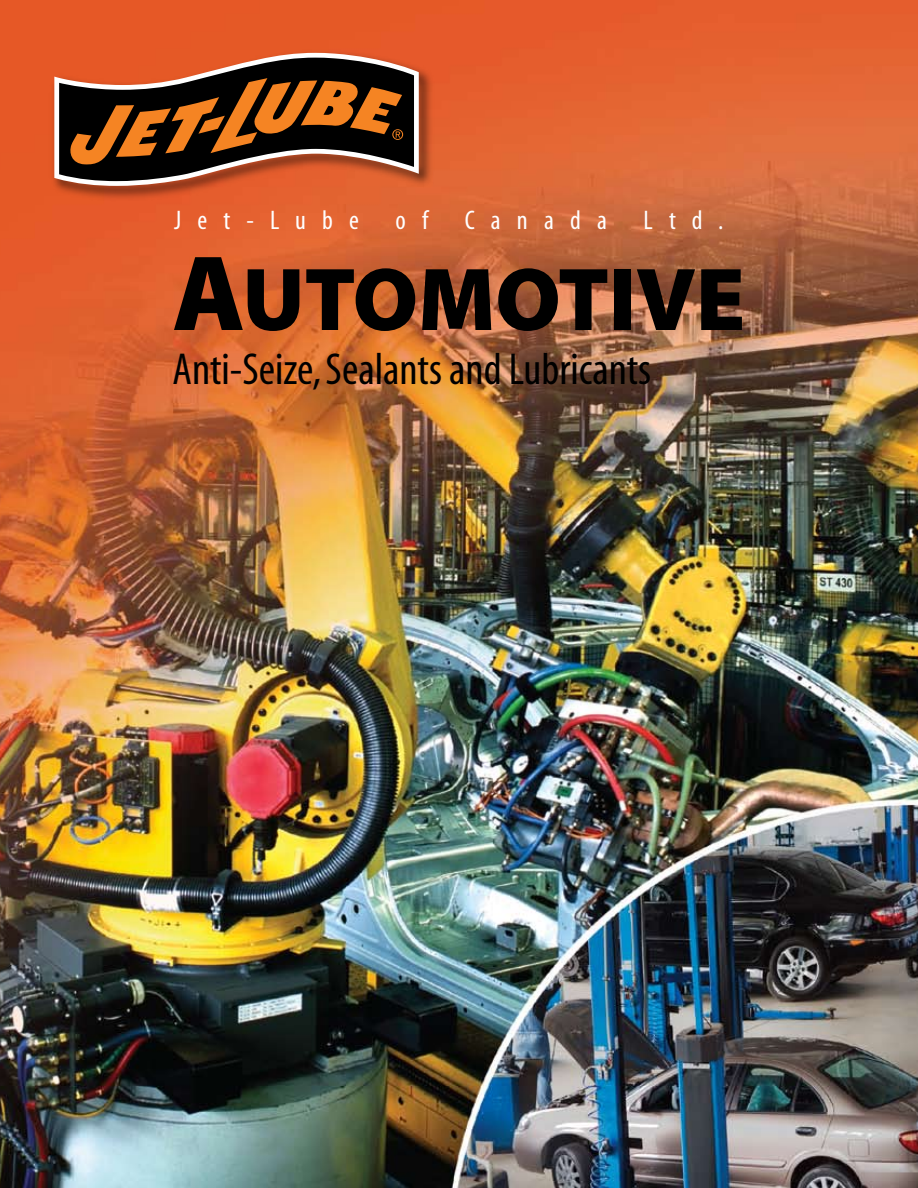
<style>
.page{position:relative;width:918px;height:1188px;background:#fff}
.page>*{position:absolute;margin:0;border:0;box-sizing:border-box;transform-origin:0 0}
.t1{font:900 90px "Myriad Pro";letter-spacing:-.005em;color:#000}
.t2{font:condensed 45px "Myriad";color:#000}
.t3{font:condensed 27px "Myriad";letter-spacing:.6em;color:#fff}
.s1{font-size:108px}
</style>
<div class="page">
<img style="left:0;top:0;width:918px;height:1188px">
<img style="left:48px;top:46px;width:388px;height:158px">
<svg style="left:54px;top:53px;width:365px;height:133px;background:#7c4627"></svg>
<p class="t3" style="left:174px;top:207px;width:186px">Jet-Lube</p>
<p class="t3" style="left:396px;top:207px;width:34px">o f</p>
<p class="t3" style="left:465px;top:207px;width:143px">Canada</p>
<p class="t3" style="left:644px;top:207px;width:81px">Ltd.</p>
<h1 class="t1" style="left:172px;top:240px;width:574px"><span class="s1">A</span>UTOMOTIVE</h1>
<p class="t2" style="left:172px;top:347px;width:480px">Anti-Seize, Sealants and Lubricants</p>
</div>
